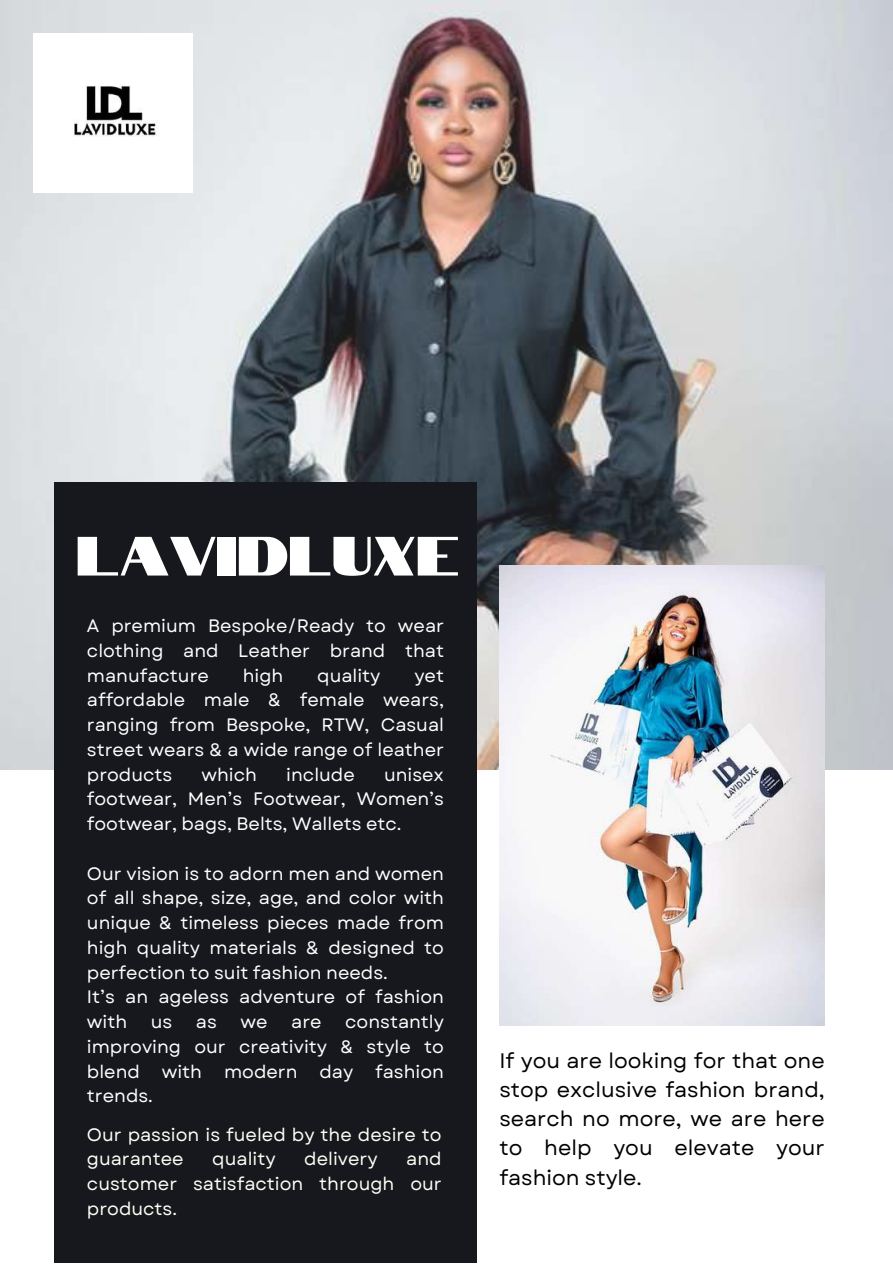
<style>
.page{position:relative;width:893px;height:1264px;background:#fff}
.page>*{position:absolute;margin:0;border:0;box-sizing:border-box;transform-origin:0 0}
.t1{font:55.2px "Notable";color:#fff}
.t2{font:21px/29.2px "Garet";color:#000;text-align:justify}
.t3{font:18px/24.8px "Garet";color:#fff;text-align:justify}
.t4{font:18px/24.8px "Garet";color:#fffff6}
</style>
<div class="page">
<img style="left:0;top:0;width:892px;height:769px">
<div style="left:54px;top:482px;width:422px;height:780px;background:#16181d"></div>
<img style="left:499px;top:565px;width:325px;height:460px">
<img style="left:33px;top:33px;width:160px;height:160px">
<h1 class="t1" style="left:76px;top:512px;width:385px">LAVIDLUXE</h1>
<p class="t3" style="left:87px;top:613px;width:358px">A premium Bespoke/Ready to wear clothing and Leather brand that manufacture</p>
<p class="t3" style="left:243px;top:663px;width:42px">high</p>
<p class="t3" style="left:317px;top:663px;width:65px">quality</p>
<p class="t3" style="left:87px;top:663px;width:358px;text-indent:327px">yet affordable male &amp; female wears, ranging from Bespoke, RTW, Casual street wears &amp; a wide range of leather products</p>
<p class="t3" style="left:201px;top:762px;width:57px">which</p>
<p class="t3" style="left:286px;top:762px;width:70px">include</p>
<p class="t3" style="left:87px;top:762px;width:358px;text-indent:297px">unisex footwear, Men’s Footwear, Women’s footwear, bags, Belts, Wallets etc.</p>
<p class="t3" style="left:87px;top:861px;width:358px;text-align:left">Our vision is to adorn men and women of all shape, size, age, and color with unique &amp; timeless pieces made from high quality materials &amp; designed to perfection to suit fashion needs.<br>It’s an ageless adventure of fashion with</p>
<p class="t3" style="left:87px;top:1009px;width:358px;text-indent:258px">constantly improving our creativity &amp; style to blend with modern day fashion trends.</p>
<p class="t3" style="left:151px;top:1009px;width:23px">us</p>
<p class="t3" style="left:196px;top:1009px;width:22px">as</p>
<p class="t3" style="left:240px;top:1009px;width:29px">we</p>
<p class="t3" style="left:291px;top:1009px;width:32px">are</p>
<p class="t4" style="left:87px;top:1121px;width:356px">Our passion is fueled by the desire to guarantee</p>
<p class="t4" style="left:87px;top:1146px;width:356px;text-align:justify;text-indent:319px">and customer satisfaction through our products.</p>
<p class="t4" style="left:212px;top:1146px;width:65px">quality</p>
<p class="t4" style="left:304px;top:1146px;width:75px">delivery</p>
<p class="t2" style="left:499px;top:1045px;width:327px">If you are looking for that one stop exclusive fashion brand, search no more, we are here to help you elevate your fashion style.</p>
</div>
